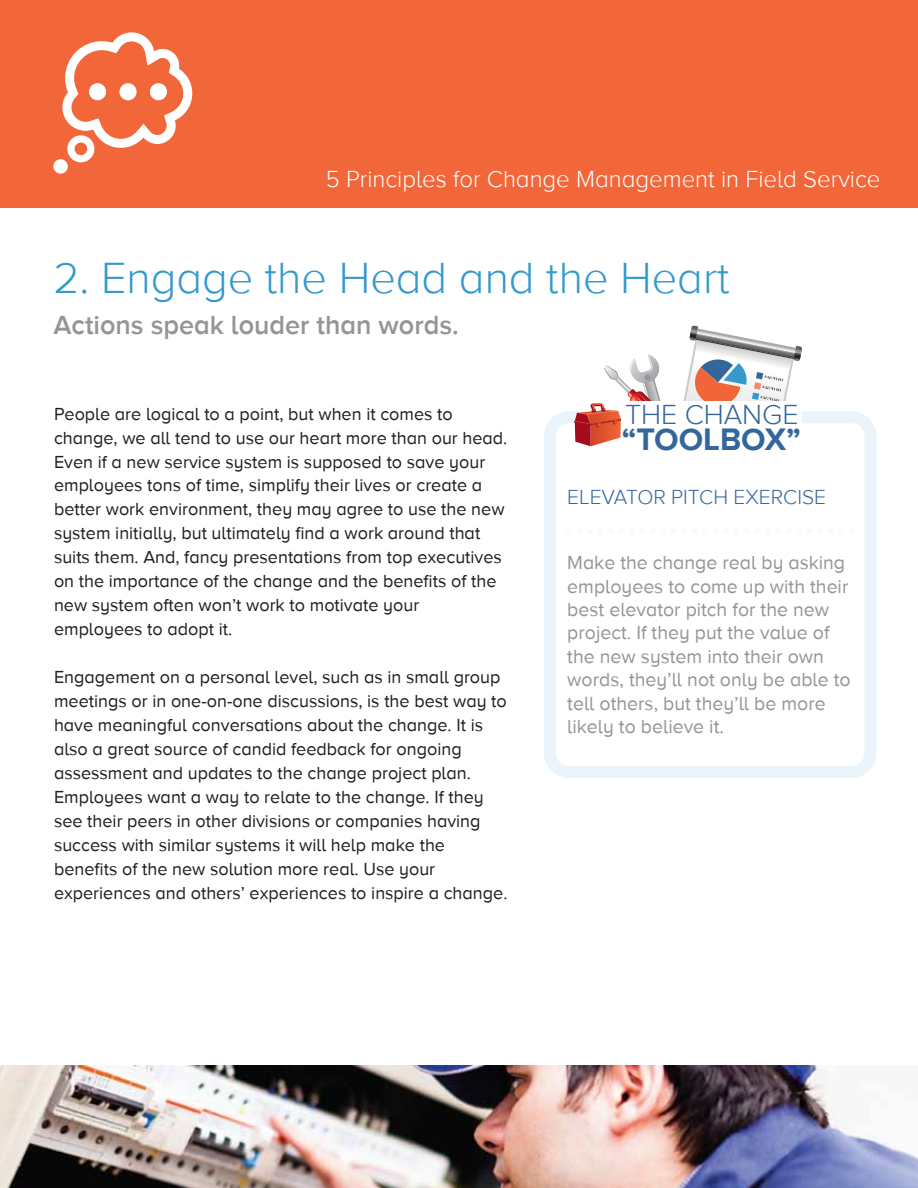
<style>
.page{position:relative;width:918px;height:1188px;background:#fff}
.page>*{position:absolute;margin:0;border:0;box-sizing:border-box;transform-origin:0 0}
.t1{font:300 45px "Proxima Nova A";color:#3499cc}
.t2{font:700 32.1px "Proxima Nova";color:#33669a}
.t3{font:300 28.5px "Proxima Nova";color:#33669a}
.t4{font:600 27px "Proxima Nova A";color:#939598}
.t5{font:300 24px "Proxima Nova A";color:#fff}
.t6{font:300 21px "Proxima Nova";color:#33669a}
.t7{font:19.5px/23.4px "Proxima Nova A";color:#939598}
.t8{font:18px/24px "Proxima Nova A";color:#231f20}
</style>
<div class="page">
<svg style="left:683px;top:326px;width:119px;height:75px"></svg>
<div style="left:544px;top:411px;width:332px;height:367px;border:12px solid #ecf4fb;border-radius:19px"></div>
<div style="left:578px;top:402px;width:224px;height:78px;background:#fff"></div>
<svg style="left:575px;top:354px;width:86px;height:92px"></svg>
<img style="left:0;top:1066px;width:918px;height:122px">
<div style="left:0;top:0;width:918px;height:208px;background:#f26739"></div>
<svg style="left:62px;top:32px;width:130px;height:130px"></svg>
<div style="left:53px;top:159px;width:15px;height:15px;background:#fff;border-radius:50%"></div>
<h3 class="t5" style="left:326px;top:166px;width:556px">5 Principles for Change Management in Field Service</h3>
<h1 class="t1" style="left:53px;top:254px;width:678px">2. Engage the Head and the Heart</h1>
<h3 class="t4" style="left:53px;top:310px;width:407px">Actions speak louder than words.</h3>
<p class="t8" style="left:54px;top:401px;width:455px">People are logical to a point, but when it comes to change, we all tend to use our heart more than our head.<br>Even if a new service system is supposed to save your employees tons of time, simplify their lives or create a better work environment, they may agree to use the new system initially, but ultimately find a work around that suits them. And, fancy presentations from top executives on the importance of the change and the benefits of the new system often won’t work to motivate your employees to adopt it.</p>
<p class="t8" style="left:54px;top:665px;width:455px">Engagement on a personal level, such as in small group meetings or in one-on-one discussions, is the best way to have meaningful conversations about the change. It is also a great source of candid feedback for ongoing assessment and updates to the change project plan.<br>Employees want a way to relate to the change. If they see their peers in other divisions or companies having success with similar systems it will help make the benefits of the new solution more real. Use your experiences and others’ experiences to inspire a change.</p>
<h3 class="t3" style="left:625px;top:398px;width:175px">THE CHANGE</h3>
<h2 class="t2" style="left:622px;top:421px;width:181px">“TOOLBOX”</h2>
<p class="t6" style="left:567px;top:485px;width:260px">ELEVATOR PITCH EXERCISE</p>
<p class="t7" style="left:567px;top:551px;width:285px">Make the change real by asking employees to come up with their best elevator pitch for the new project. If they put the value of the new system into their own words, they’ll not only be able to tell others, but they’ll be more likely to believe it.</p>
</div>
